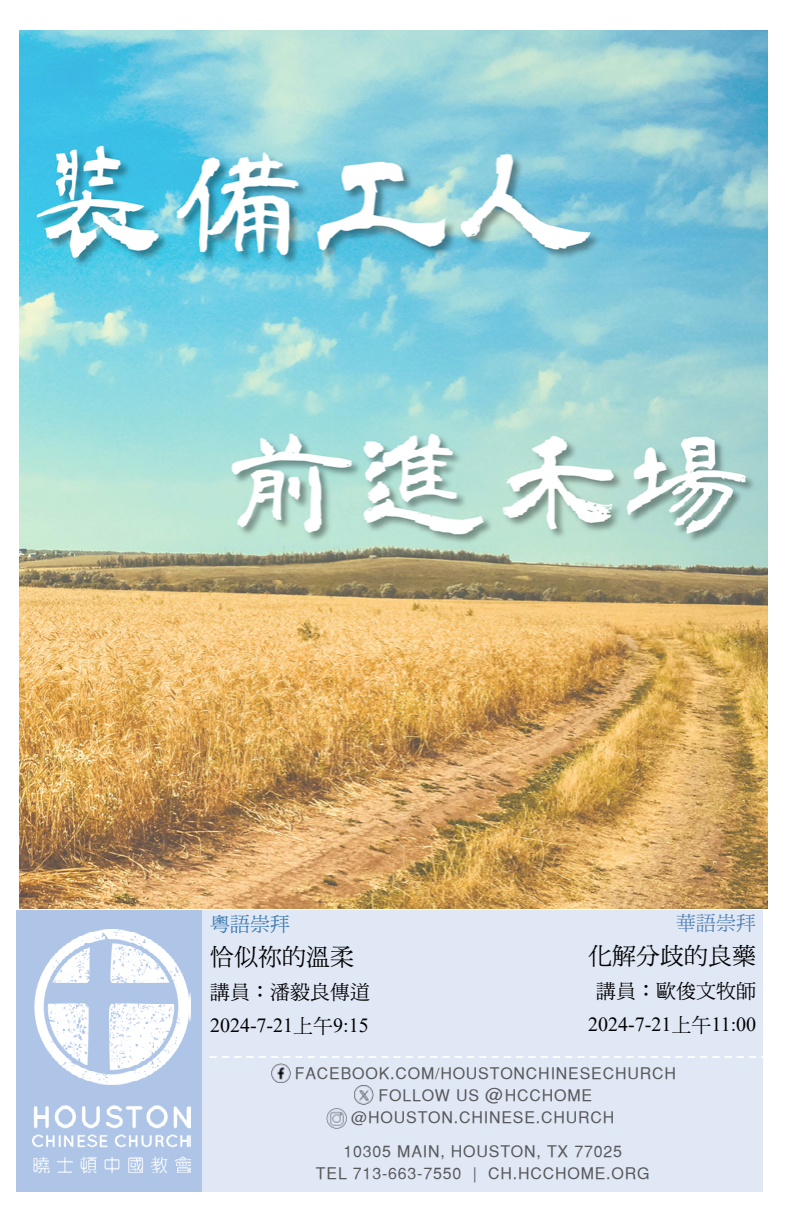
<style>
.page{position:relative;width:792px;height:1224px;background:#fff}
.page>*{position:absolute;margin:0;border:0;box-sizing:border-box;transform-origin:0 0}
.t1{font:24px "DF Ming Md HKP BF";color:#000}
.t2{font:20px "Times New Roman";color:#000}
.t3{font:20px "DF Ming Md HKP BF";color:#000}
.t4{font:20px "DF Ming Md HKP BF";color:#3979b2}
.t5{font:20px "DF Ming Md HKP BF";color:#5080b1}
.t6{font:16px/22px "Sans Serif";letter-spacing:.05em;color:#58595b;text-align:center}
.s1{font-family:"DF Ming Md HKP BF"}
.s2{font-size:18px}
</style>
<div class="page">
<div style="left:16px;top:910px;width:189px;height:282px;background:#aec5e7"></div>
<div style="left:202px;top:910px;width:561px;height:281px;background:#e0e7f5"></div>
<svg style="left:210px;top:1056px;width:553px;height:2px"></svg>
<img style="left:32px;top:929px;width:159px;height:243px">
<img style="left:271px;top:1063px;width:19px;height:19px">
<img style="left:354px;top:1085px;width:19px;height:20px">
<img style="left:327px;top:1108px;width:19px;height:21px">
<img style="left:20px;top:31px;width:748px;height:878px">
<p class="t4" style="left:210px;top:914px;width:81px">粵語崇拜</p>
<h1 class="t1" style="left:210px;top:945px;width:145px">恰似祢的溫柔</h1>
<p class="t3" style="left:210px;top:982px;width:161px">講員：潘毅良傳道</p>
<p class="t2" style="left:210px;top:1011px;width:160px">2024-7-21<span class="s1">上午</span>9:15</p>
<p class="t5" style="left:676px;top:913px;width:81px">華語崇拜</p>
<h1 class="t1" style="left:588px;top:944px;width:169px">化解分歧的良藥</h1>
<p class="t3" style="left:596px;top:981px;width:161px">講員：歐俊文牧師</p>
<p class="t2" style="left:588px;top:1010px;width:170px">2024-7-21<span class="s1">上午</span>11:00</p>
<p class="t6" style="left:295px;top:1062px;width:383px">FACEBOOK.COM/HOUSTONCHINESECHURCH<br>FOLLOW US <span class="s2">@</span> HCCHOME @HOUSTON.CHINESE.CHURCH</p>
<p class="t6" style="left:316px;top:1140px;width:335px">10305 MAIN, HOUSTON, TX 77025<br>TEL 713-663-7550 | CH.HCCHOME.ORG</p>
</div>
